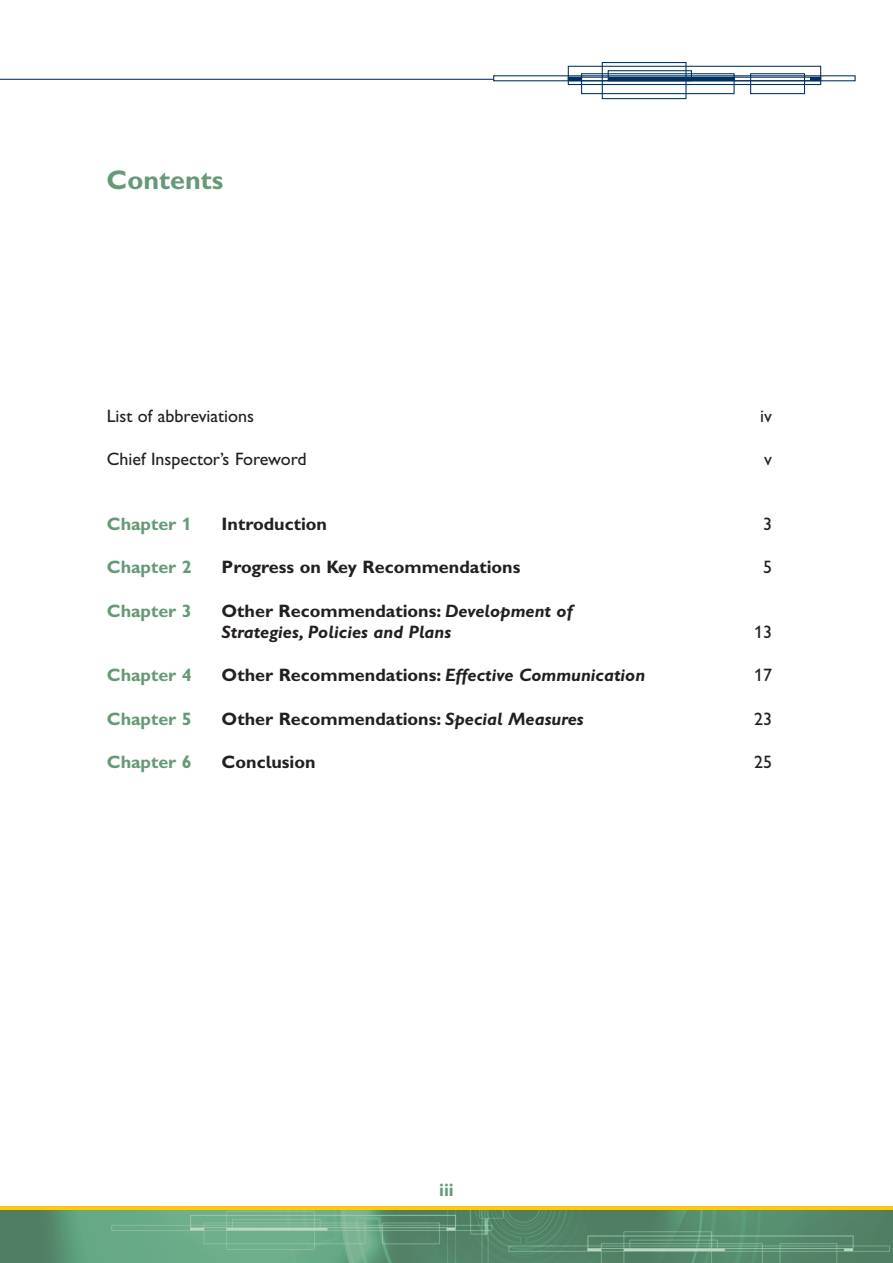
<style>
.page{position:relative;width:893px;height:1263px;background:#fff}
.page>*{position:absolute;margin:0;border:0;box-sizing:border-box;transform-origin:0 0}
.t1{font:27px "Gill Sans Hta Bold Plain";color:#697}
.t2{font:18px "Gill Sans Hta Bold Plain";color:#231f20}
.t3{font:18px "Gill Sans Hta Bold Italic Plain";color:#231f20}
.t4{font:18px "Gill Sans Hta";color:#231f20}
.t5{font:18px "Gill Sans Hta Bold Plain";color:#697}
.s1{font-family:"Gill Sans Hta Bold Italic Plain"}
.s2{font-family:"Gill Sans Hta Bold Plain"}
</style>
<div class="page">
<svg style="left:1px;top:1206px;width:892px;height:5px;background:#ddbf1f"></svg>
<img style="left:1px;top:1211px;width:892px;height:52px">
<div style="left:602px;top:62px;width:84px;height:37px;border:1px solid #003163"></div>
<div style="left:568px;top:66px;width:253px;height:19px;border:1px solid #003163"></div>
<div style="left:750px;top:73px;width:55px;height:21px;border:1px solid #003163"></div>
<div style="left:581px;top:73px;width:154px;height:21px;border:1px solid #003163"></div>
<div style="left:568px;top:77px;width:253px;height:4px;border:1px solid #003163"></div>
<div style="left:608px;top:70px;width:84px;height:11px;border:1px solid #003163"></div>
<hr style="left:568px;top:77px;width:14px;height:4px;background:#003163">
<hr style="left:608px;top:77px;width:126px;height:4px;background:#003163">
<hr style="left:810px;top:77px;width:11px;height:4px;background:#003163">
<hr style="left:0;top:79px;width:494px;height:1px;background:#003163">
<hr style="left:0;top:1206px;width:1px;height:57px;background:#feca0a">
<h1 class="t1" style="left:107px;top:171px;width:118px">Contents</h1>
<p class="t4" style="left:107px;top:410px;width:149px">List of abbreviations</p>
<p class="t4" style="left:760px;top:410px;width:13px">iv</p>
<p class="t4" style="left:107px;top:453px;width:201px">Chief Inspector’s Foreword</p>
<p class="t4" style="left:764px;top:453px;width:9px">v</p>
<p class="t5" style="left:107px;top:518px;width:86px">Chapter 1</p>
<p class="t2" style="left:222px;top:518px;width:107px">Introduction</p>
<p class="t4" style="left:763px;top:518px;width:10px">3</p>
<p class="t5" style="left:107px;top:561px;width:86px">Chapter 2</p>
<p class="t2" style="left:222px;top:561px;width:300px">Progress on Key Recommendations</p>
<p class="t4" style="left:763px;top:561px;width:10px">5</p>
<p class="t5" style="left:107px;top:604px;width:86px">Chapter 3</p>
<p class="t2" style="left:222px;top:604px;width:353px">Other Recommendations: <span class="s1">Development of</span></p>
<p class="t3" style="left:222px;top:626px;width:231px">Strategies, Policies and Plans</p>
<p class="t4" style="left:754px;top:626px;width:19px">13</p>
<p class="t5" style="left:107px;top:669px;width:86px">Chapter 4</p>
<p class="t3" style="left:222px;top:669px;width:425px"><span class="s2">Other Recommendations:</span> Effective Communication</p>
<p class="t4" style="left:754px;top:669px;width:19px">17</p>
<p class="t5" style="left:107px;top:712px;width:86px">Chapter 5</p>
<p class="t2" style="left:222px;top:712px;width:364px">Other Recommendations: <span class="s1">Special Measures</span></p>
<p class="t4" style="left:754px;top:712px;width:19px">23</p>
<p class="t5" style="left:107px;top:756px;width:86px">Chapter 6</p>
<p class="t2" style="left:222px;top:756px;width:96px">Conclusion</p>
<p class="t4" style="left:754px;top:756px;width:19px">25</p>
<p class="t5" style="left:439px;top:1184px;width:16px">iii</p>
</div>
